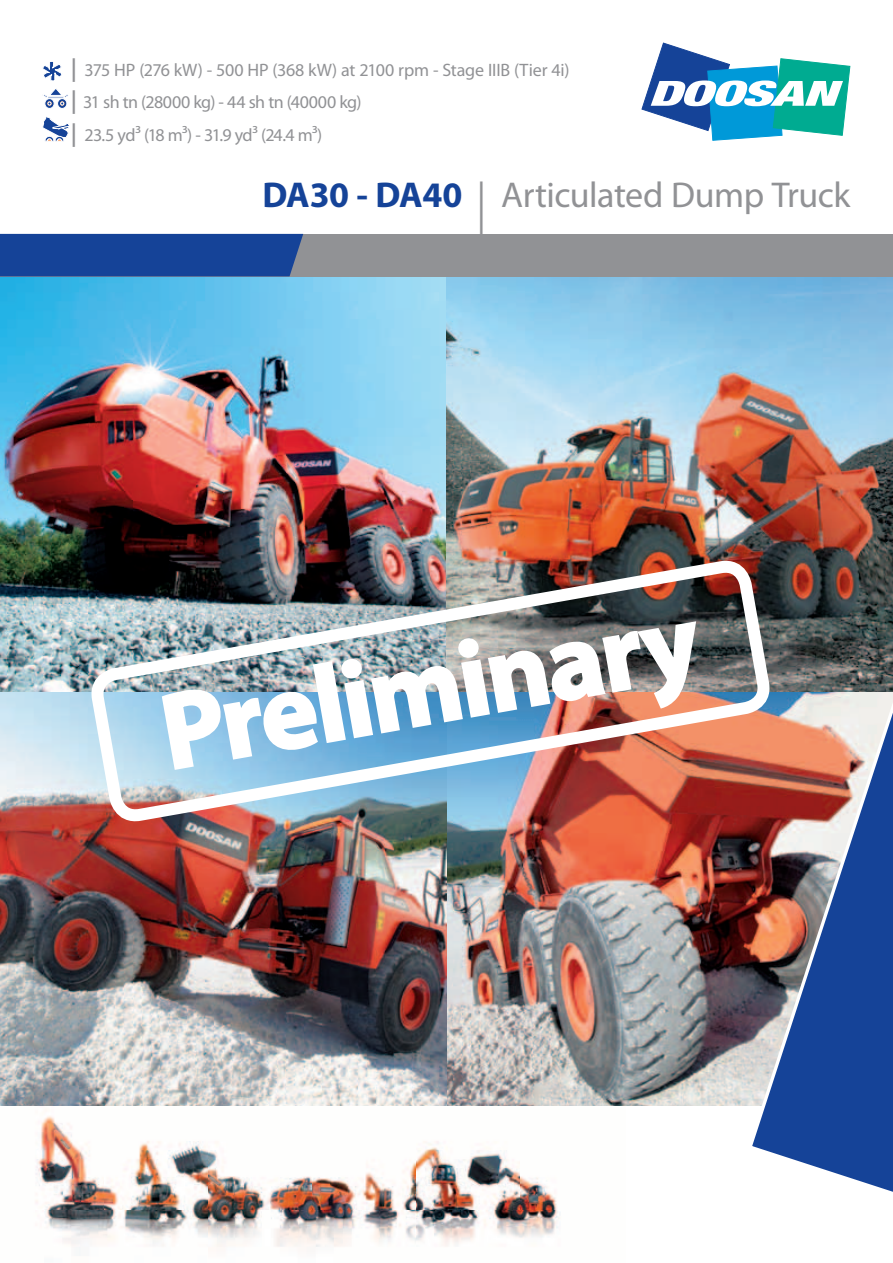
<style>
.page{position:relative;width:893px;height:1263px;background:#fff}
.page>*{position:absolute;margin:0;border:0;box-sizing:border-box;transform-origin:0 0}
.t1{font:700 108px "Myriad Pro";color:#fff}
.t2{font:36px "Myriad Pro";letter-spacing:-.015em;color:#919295}
.t3{font:18px/32.4px "Myriad Pro";letter-spacing:-.015em;color:#919295}
.s1{font-size:23.7px}
.s2{font-weight:700;color:#154398}
.s3{font-size:54px}
</style>
<div class="page">
<img style="left:36px;top:1116px;width:524px;height:139px">
<img style="left:0;top:276px;width:893px;height:830px">
<div style="left:0;top:234px;width:893px;height:42px;background:#919295"></div>
<div style="left:0;top:234px;width:303px;height:42px;background:#154398"></div>
<svg style="left:642px;top:43px;width:208px;height:97px"></svg>
<img style="left:746px;top:634px;width:147px;height:558px">
<img style="left:94px;top:563px;width:673px;height:372px">
<img style="left:160px;top:619px;width:538px;height:153px">
<svg style="left:43px;top:61px;width:19px;height:20px"></svg>
<div style="left:45px;top:99px;width:9px;height:9px;background:#154398;border-radius:50%"></div>
<div style="left:45px;top:98px;width:9px;height:11px;border:1px solid #fff;border-radius:50%"></div>
<div style="left:57px;top:98px;width:10px;height:11px;border:1px solid #fff;border-radius:50%"></div>
<svg style="left:44px;top:89px;width:24px;height:17px"></svg>
<svg style="left:42px;top:117px;width:27px;height:24px"></svg>
<p class="t3" style="left:70px;top:54px;width:501px"><span class="s1">|</span> 375 HP (276 kW) - 500 HP (368 kW) at 2100 rpm - Stage IIIB (Tier 4i) <span class="s1">|</span> 31 sh tn (28000 kg) - 44 sh tn (40000 kg)<br><span class="s1">|</span> 23.5 yd³ (18 m³) - 31.9 yd³ (24.4 m³)</p>
<h2 class="t2" style="left:262px;top:175px;width:589px"><span class="s2">DA30 - DA40</span> <span class="s3">|</span> Articulated Dump Truck</h2>
<h1 class="t1" style="left:152px;top:674px;width:545px;rotate:-10deg">Preliminary</h1>
</div>
